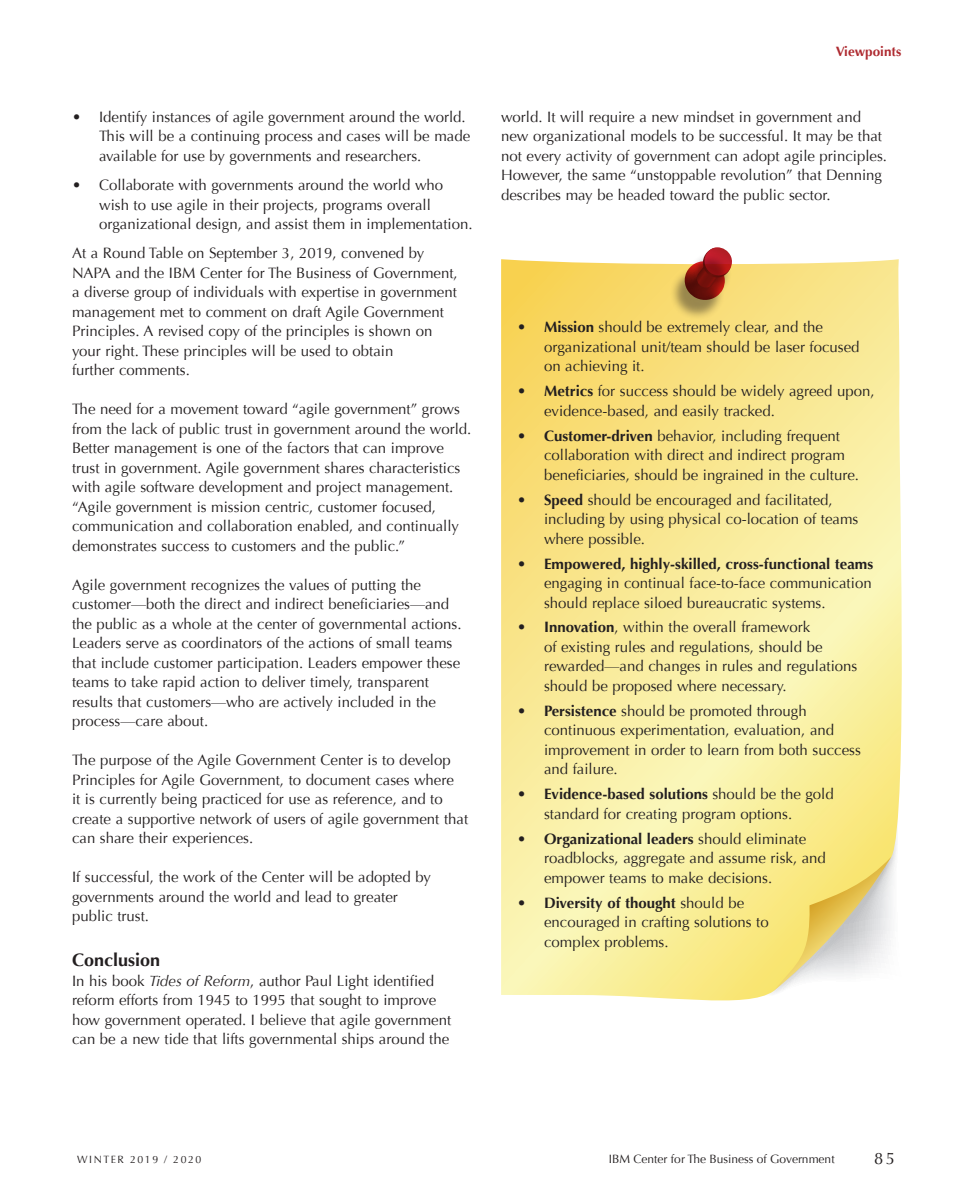
<style>
.page{position:relative;width:972px;height:1188px;background:#fff}
.page>*{position:absolute;margin:0;border:0;box-sizing:border-box;transform-origin:0 0}
.Heading_2{font:700 18px "Optima";color:#231f20}
.t1{font:16.5px "Optima";color:#231f20}
.Body_Text{font:15px/19.5px "Optima";color:#231f20}
.t2{font:700 13.5px "Optima";color:#ae2a30}
.t3{font:12px "Optima";color:#231f20}
.t4{font:10.5px "Optima";letter-spacing:.15em;color:#231f20}
.s1{font-style:italic}
.s2{font-weight:700}
</style>
<div class="page">
<svg style="left:501px;top:259px;width:401px;height:742px;background:#f9ea98"></svg>
<svg style="left:773px;top:857px;width:118px;height:134px"></svg>
<div style="left:669px;top:252px;width:63px;height:68px;background:#231f20;opacity:.45"></div>
<svg style="left:685px;top:247px;width:47px;height:53px;background:#ab5646"></svg>
<p class="Body_Text" style="left:99px;top:107px;width:373px;text-indent:-27px">• Identify instances of agile government around the world.<br>This will be a continuing process and cases will be made available for use by governments and researchers.</p>
<p class="Body_Text" style="left:99px;top:175px;width:375px;text-indent:-27px">• Collaborate with governments around the world who wish to use agile in their projects, programs overall organizational design, and assist them in implementation.</p>
<p class="Body_Text" style="left:72px;top:244px;width:387px">At a Round Table on September 3, 2019, convened by NAPA and the IBM Center for The Business of Government, a diverse group of individuals with expertise in government management met to comment on draft Agile Government Principles. A revised copy of the principles is shown on your right. These principles will be used to obtain<br>further comments.</p>
<p class="Body_Text" style="left:72px;top:400px;width:401px">The need for a movement toward “agile government” grows from the lack of public trust in government around the world.<br>Better management is one of the factors that can improve trust in government. Agile government shares characteristics with agile software development and project management. “Agile government is mission centric, customer focused, communication and collaboration enabled, and continually demonstrates success to customers and the public.”</p>
<p class="Body_Text" style="left:72px;top:575px;width:391px">Agile government recognizes the values of putting the customer—both the direct and indirect beneficiaries—and the public as a whole at the center of governmental actions.<br>Leaders serve as coordinators of the actions of small teams that include customer participation. Leaders empower these teams to take rapid action to deliver timely, transparent results that customers—who are actively included in the process—care about.</p>
<p class="Body_Text" style="left:72px;top:751px;width:398px">The purpose of the Agile Government Center is to develop Principles for Agile Government, to document cases where<br>it is currently being practiced for use as reference, and to create a supportive network of users of agile government that can share their experiences.</p>
<p class="Body_Text" style="left:72px;top:868px;width:360px">If successful, the work of the Center will be adopted by governments around the world and lead to greater public trust.</p>
<p class="Heading_2" style="left:72px;top:949px;width:90px">Conclusion</p>
<p class="Body_Text" style="left:72px;top:971px;width:381px">In his book <span class="s1">Tides of Reform</span>, author Paul Light identified reform efforts from 1945 to 1995 that sought to improve how government operated. I believe that agile government can be a new tide that lifts governmental ships around the</p>
<p class="t2" style="left:836px;top:44px;width:67px">Viewpoints</p>
<p class="Body_Text" style="left:501px;top:107px;width:388px">world. It will require a new mindset in government and new organizational models to be successful. It may be that not every activity of government can adopt agile principles.<br>However, the same “unstoppable revolution” that Denning describes may be headed toward the public sector.</p>
<p class="Body_Text" style="left:544px;top:318px;width:317px;text-indent:-27px"><span class="s2">• Mission</span> should be extremely clear, and the organizational unit/team should be laser focused on achieving it.</p>
<p class="Body_Text" style="left:544px;top:382px;width:332px;text-indent:-27px"><span class="s2">• Metrics</span> for success should be widely agreed upon, evidence-based, and easily tracked.</p>
<p class="Body_Text" style="left:544px;top:426px;width:316px;text-indent:-27px"><span class="s2">• Customer-driven</span> behavior, including frequent collaboration with direct and indirect program beneficiaries, should be ingrained in the culture.</p>
<p class="Body_Text" style="left:544px;top:490px;width:316px;text-indent:-27px"><span class="s2">• Speed</span> should be encouraged and facilitated, including by using physical co-location of teams where possible.</p>
<p class="Body_Text" style="left:544px;top:554px;width:331px;text-align:justify;text-indent:-27px"><span class="s2">• Empowered, highly-skilled, cross-functional teams </span>engaging in continual face-to-face communication should replace siloed bureaucratic systems.</p>
<p class="Body_Text" style="left:544px;top:618px;width:315px;text-indent:-27px"><span class="s2">• Innovation</span>, within the overall framework<br>of existing rules and regulations, should be rewarded—and changes in rules and regulations should be proposed where necessary.</p>
<p class="Body_Text" style="left:544px;top:701px;width:318px;text-indent:-27px"><span class="s2">• Persistence</span> should be promoted through continuous experimentation, evaluation, and improvement in order to learn from both success and failure.</p>
<p class="Body_Text" style="left:544px;top:785px;width:291px;text-indent:-27px"><span class="s2">• Evidence-based solutions</span> should be the gold standard for creating program options.</p>
<p class="Body_Text" style="left:544px;top:829px;width:283px;text-indent:-27px"><span class="s2">• Organizational leaders</span> should eliminate roadblocks, aggregate and assume risk, and empower teams to make decisions.</p>
<p class="Body_Text" style="left:544px;top:893px;width:226px;text-indent:-27px"><span class="s2">• Diversity of thought</span> should be encouraged in crafting solutions to complex problems.</p>
<p class="t4" style="left:77px;top:1154px;width:126px">WINTER 2019 / 2020</p>
<p class="t3" style="left:609px;top:1152px;width:227px">IBM Center for The Business of Government</p>
<p class="t1" style="left:874px;top:1149px;width:22px">85</p>
</div>
